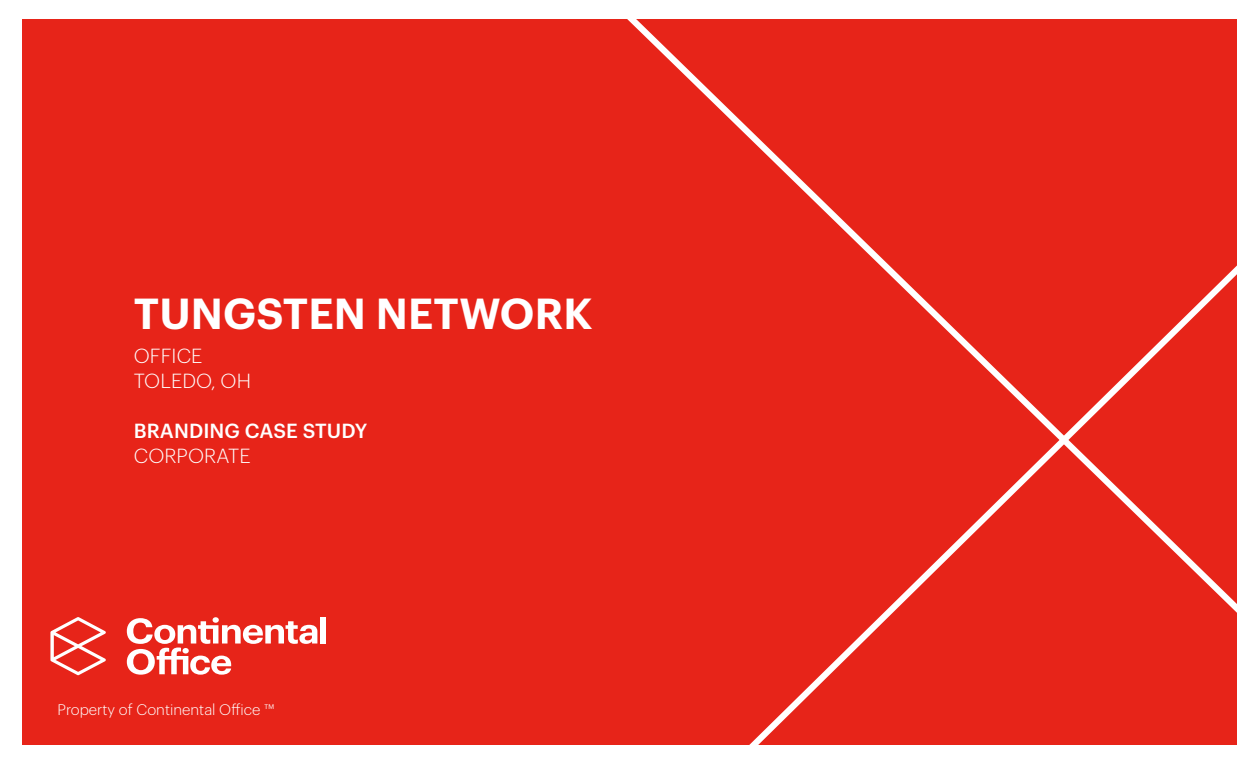
<style>
.page{position:relative;width:1260px;height:765px;background:#fff}
.page>*{position:absolute;margin:0;border:0;box-sizing:border-box;transform-origin:0 0}
.t1{font:600 42.5px "Graphik";letter-spacing:.005em;color:#fff}
.t2{font:300 20px "Graphik";letter-spacing:.005em;color:#fff}
.t3{font:500 20px "Graphik";letter-spacing:.005em;color:#fff}
.t4{font:300 15px "Graphik";color:#fff}
</style>
<div class="page">
<div style="left:22px;top:20px;width:1216px;height:725px;background:#e72419"></div>
<svg style="left:127px;top:617px;width:190px;height:58px"></svg>
<div style="left:320px;top:617px;width:6px;height:27px;background:#fff"></div>
<svg style="left:50px;top:617px;width:56px;height:58px"></svg>
<svg style="left:594px;top:19px;width:644px;height:220px"></svg>
<svg style="left:749px;top:239px;width:489px;height:506px"></svg>
<p class="t1" style="left:134px;top:281px;width:460px">TUNGSTEN NETWORK</p>
<p class="t2" style="left:134px;top:341px;width:70px">OFFICE</p>
<p class="t2" style="left:134px;top:366px;width:119px">TOLEDO, OH</p>
<p class="t3" style="left:134px;top:415px;width:235px">BRANDING CASE STUDY</p>
<p class="t2" style="left:134px;top:441px;width:118px">CORPORATE</p>
<p class="t4" style="left:58px;top:699px;width:218px">Property of Continental Office ™</p>
</div>
